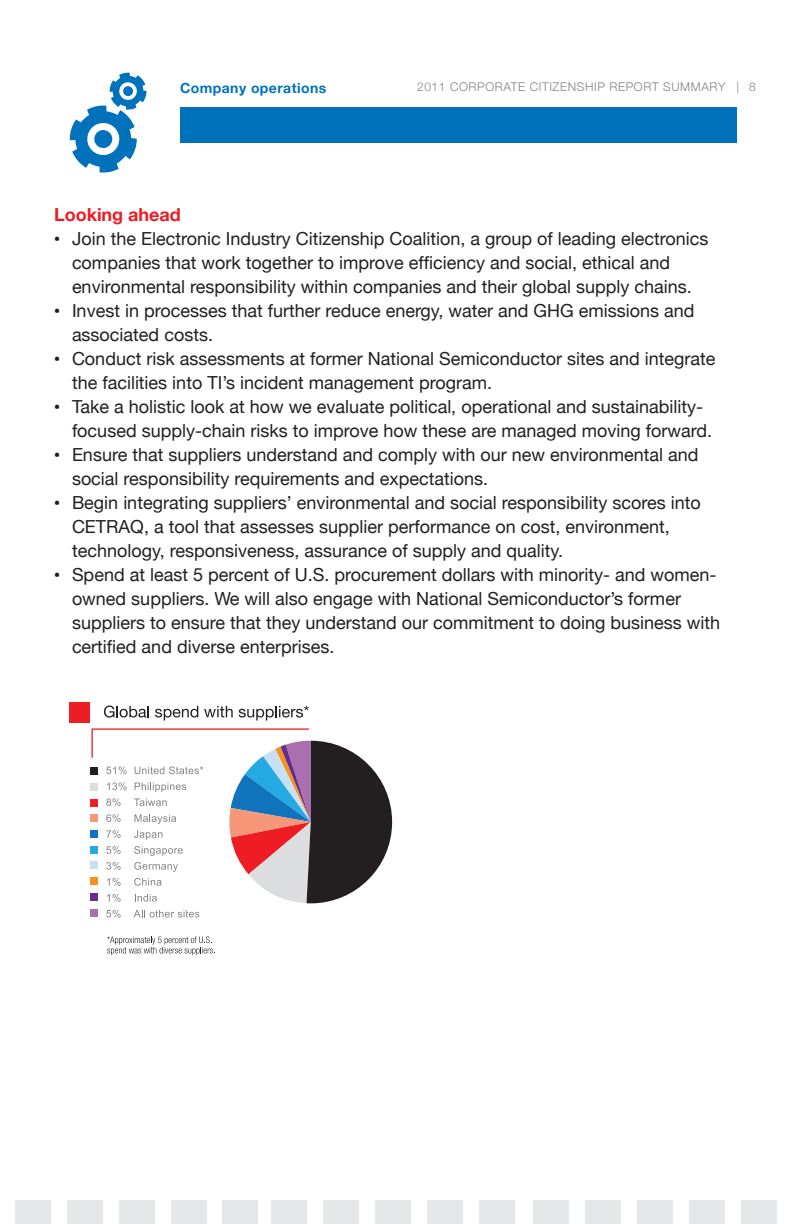
<style>
.page{position:relative;width:792px;height:1224px;background:#fff}
.page>*{position:absolute;margin:0;border:0;box-sizing:border-box;transform-origin:0 0}
.t1{font:18px/24px "Helvetica Neue";color:#231f20}
.t2{font:700 18px "Helvetica Neue";color:#ee1d23}
.t3{font:700 14px "Helvetica Neue";letter-spacing:.03em;color:#0072bc}
.t4{font:300 12px "Helvetica Neue";letter-spacing:.05em;color:#808285}
.s1{font-size:12px}
</style>
<div class="page">
<div style="left:741px;top:1200px;width:36px;height:24px;background:#e6e7e9"></div>
<div style="left:479px;top:1200px;width:36px;height:24px;background:#e6e7e9"></div>
<div style="left:222px;top:1200px;width:36px;height:24px;background:#e6e7e9"></div>
<div style="left:689px;top:1200px;width:36px;height:24px;background:#e6e7e9"></div>
<div style="left:427px;top:1200px;width:36px;height:24px;background:#e6e7e9"></div>
<div style="left:171px;top:1200px;width:36px;height:24px;background:#e6e7e9"></div>
<div style="left:637px;top:1200px;width:36px;height:24px;background:#e6e7e9"></div>
<div style="left:375px;top:1200px;width:36px;height:24px;background:#e6e7e9"></div>
<div style="left:119px;top:1200px;width:36px;height:24px;background:#e6e7e9"></div>
<div style="left:585px;top:1200px;width:36px;height:24px;background:#e6e7e9"></div>
<div style="left:323px;top:1200px;width:36px;height:24px;background:#e6e7e9"></div>
<div style="left:67px;top:1200px;width:36px;height:24px;background:#e6e7e9"></div>
<div style="left:533px;top:1200px;width:36px;height:24px;background:#e6e7e9"></div>
<div style="left:271px;top:1200px;width:36px;height:24px;background:#e6e7e9"></div>
<div style="left:15px;top:1200px;width:36px;height:24px;background:#e6e7e9"></div>
<svg style="left:70px;top:73px;width:77px;height:100px"></svg>
<svg style="left:123px;top:86px;width:10px;height:11px"></svg>
<div style="left:180px;top:107px;width:557px;height:36px;background:#0072bc"></div>
<svg style="left:107px;top:936px;width:108px;height:19px"></svg>
<svg style="left:106px;top:910px;width:15px;height:8px"></svg>
<svg style="left:134px;top:910px;width:65px;height:7px"></svg>
<svg style="left:104px;top:706px;width:45px;height:12px"></svg>
<svg style="left:155px;top:706px;width:43px;height:15px"></svg>
<svg style="left:204px;top:706px;width:29px;height:11px"></svg>
<svg style="left:239px;top:706px;width:70px;height:15px"></svg>
<div style="left:70px;top:702px;width:20px;height:20px;background:#ee1d23"></div>
<div style="left:90px;top:767px;width:7px;height:8px;background:#231f20"></div>
<div style="left:90px;top:783px;width:7px;height:7px;background:#dcdddf"></div>
<div style="left:90px;top:799px;width:7px;height:7px;background:#ee1d23"></div>
<div style="left:90px;top:815px;width:7px;height:7px;background:#f6977a"></div>
<div style="left:90px;top:830px;width:7px;height:8px;background:#1074bc"></div>
<div style="left:90px;top:846px;width:7px;height:7px;background:#24aae1"></div>
<div style="left:90px;top:862px;width:7px;height:7px;background:#c7e0f3"></div>
<div style="left:90px;top:878px;width:7px;height:7px;background:#f7931d"></div>
<div style="left:90px;top:893px;width:7px;height:8px;background:#652d91"></div>
<div style="left:90px;top:909px;width:7px;height:7px;background:#a96fae"></div>
<svg style="left:91px;top:728px;width:301px;height:175px"></svg>
<p class="t3" style="left:180px;top:80px;width:148px">Company operations</p>
<p class="t4" style="left:417px;top:80px;width:340px">2011 CORPORATE CITIZENSHIP REPORT SUMMARY | 8</p>
<p class="t2" style="left:54px;top:203px;width:128px">Looking ahead</p>
<p class="t1" style="left:72px;top:226px;width:638px;text-indent:-18px"><span class="s1">•</span> Join the Electronic Industry Citizenship Coalition, a group of leading electronics companies that work together to improve efficiency and social, ethical and environmental responsibility within companies and their global supply chains.</p>
<p class="t1" style="left:72px;top:298px;width:624px;text-indent:-18px"><span class="s1">•</span> Invest in processes that further reduce energy, water and GHG emissions and associated costs.</p>
<p class="t1" style="left:72px;top:346px;width:645px;text-indent:-18px"><span class="s1">•</span> Conduct risk assessments at former National Semiconductor sites and integrate the facilities into TI’s incident management program.</p>
<p class="t1" style="left:72px;top:394px;width:642px;text-indent:-18px"><span class="s1">•</span> Take a holistic look at how we evaluate political, operational and sustainability&shy;focused supply-chain risks to improve how these are managed moving forward.</p>
<p class="t1" style="left:72px;top:442px;width:628px;text-indent:-18px"><span class="s1">•</span> Ensure that suppliers understand and comply with our new environmental and social responsibility requirements and expectations.</p>
<p class="t1" style="left:72px;top:490px;width:630px;text-indent:-18px"><span class="s1">•</span> Begin integrating suppliers’ environmental and social responsibility scores into<br>CETRAQ, a tool that assesses supplier performance on cost, environment, technology, responsiveness, assurance of supply and quality.</p>
<p class="t1" style="left:72px;top:562px;width:650px;text-indent:-18px"><span class="s1">•</span> Spend at least 5 percent of U.S. procurement dollars with minority- and women&shy;owned suppliers. We will also engage with National Semiconductor’s former suppliers to ensure that they understand our commitment to doing business with certified and diverse enterprises.</p>
</div>
